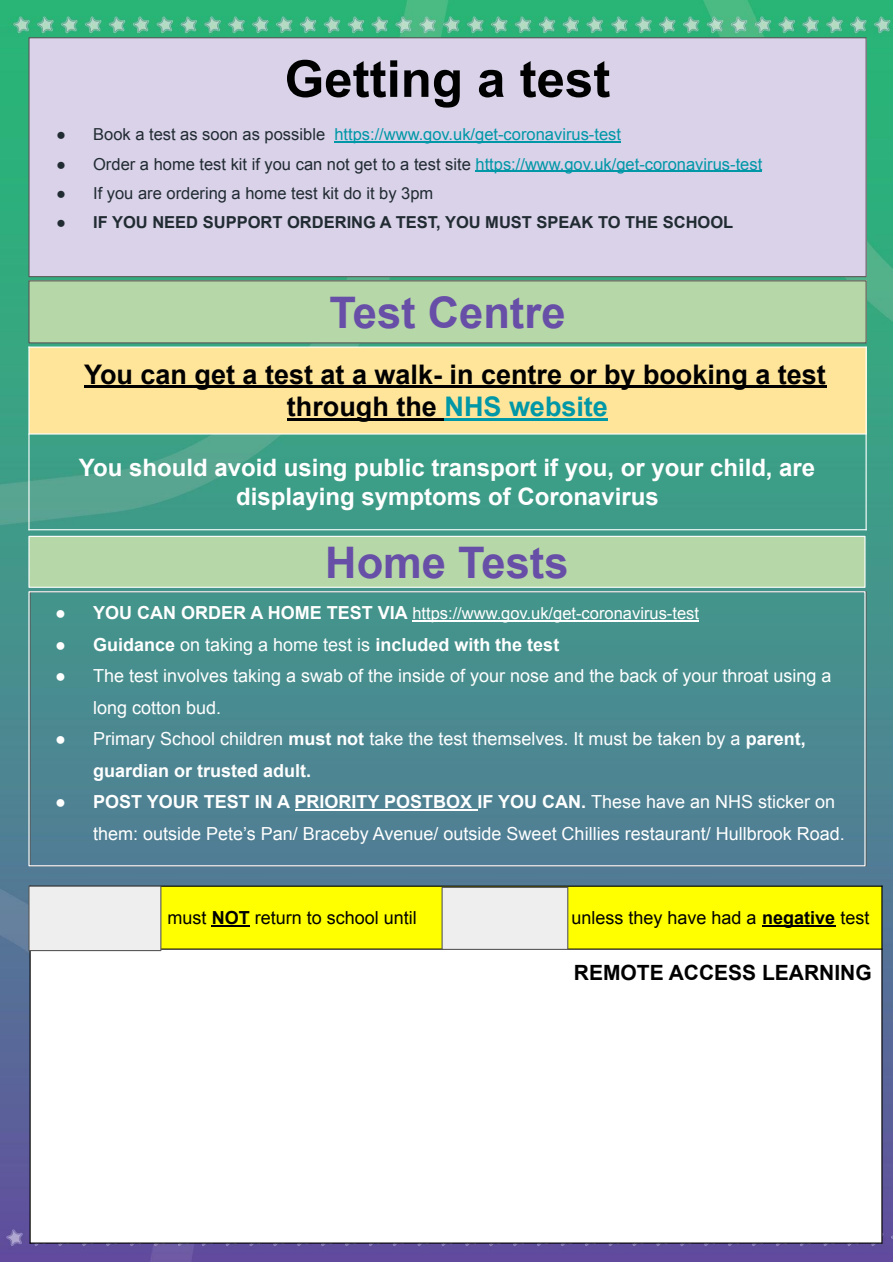
<style>
.page{position:relative;width:893px;height:1262px;background:#fff}
.page>*{position:absolute;margin:0;border:0;box-sizing:border-box;transform-origin:0 0}
.t1{font:700 51px "Arial";color:#000}
.t2{font:700 43.5px "Arial";color:#674ea7}
.t3{font:700 27px/32.7px "Arial";color:#000;text-align:center}
.t4{font:700 24px/29.2px "Arial";color:#fff;text-align:center}
.t5{font:700 21px "Arial";color:#000}
.t6{font:18px/31.5px "Arial";color:#fff}
.t7{font:18px "Arial";color:#000}
.t8{font:700 18px "Arial";color:#fff}
.t9{font:16.5px "Arial";color:#212b32}
.t10{font:16.5px "Arial";color:#0097a7}
.t11{font:16.5px "Arial";color:#fff}
.t12{font:700 16.5px "Arial";color:#212b32}
.s1{color:#212b32}
.s2{color:#0097a7}
.s3{font-size:18px}
.s4{font-weight:700;font-size:18px}
.s5{font-weight:400}
.s6{font-weight:700}
</style>
<div class="page">
<img style="left:0;top:0;width:892px;height:1262px">
<div style="left:29px;top:38px;width:837px;height:239px;background:#d9d2e9"></div>
<div style="left:28px;top:37px;width:838px;height:240px;border:1px solid #595959"></div>
<hr style="left:334px;top:141px;width:287px;height:2px;background:#0097a7">
<hr style="left:475px;top:171px;width:287px;height:1px;background:#0097a7">
<div style="left:29px;top:347px;width:837px;height:87px;background:#ffe599"></div>
<hr style="left:28px;top:346px;width:2px;height:184px;background:#fff">
<hr style="left:865px;top:346px;width:1px;height:184px;background:#fff">
<hr style="left:28px;top:346px;width:838px;height:2px;background:#fff">
<hr style="left:28px;top:433px;width:838px;height:1px;background:#fff">
<hr style="left:28px;top:529px;width:838px;height:1px;background:#fff">
<hr style="left:84px;top:385px;width:742px;height:3px;background:#000">
<hr style="left:287px;top:418px;width:157px;height:3px;background:#000">
<hr style="left:444px;top:418px;width:164px;height:3px;background:#0097a7">
<div style="left:29px;top:281px;width:837px;height:62px;background:#b6d7a8"></div>
<div style="left:28px;top:280px;width:838px;height:63px;border:1px solid #595959"></div>
<div style="left:29px;top:536px;width:835px;height:51px;background:#b6d7a8"></div>
<div style="left:28px;top:536px;width:837px;height:52px;border:1px solid #fff"></div>
<hr style="left:412px;top:620px;width:287px;height:2px;background:#fff">
<hr style="left:294px;top:809px;width:183px;height:2px;background:#fff">
<div style="left:30px;top:886px;width:851px;height:63px;background:#ff0"></div>
<div style="left:30px;top:949px;width:851px;height:294px;background:#fff"></div>
<hr style="left:30px;top:885px;width:1px;height:358px;background:#000">
<hr style="left:881px;top:885px;width:1px;height:358px;background:#000">
<hr style="left:30px;top:885px;width:852px;height:1px;background:#000">
<hr style="left:30px;top:948px;width:852px;height:1px;background:#000">
<hr style="left:30px;top:1242px;width:852px;height:1px;background:#000">
<hr style="left:212px;top:925px;width:38px;height:2px;background:#000">
<hr style="left:762px;top:925px;width:73px;height:2px;background:#000">
<div style="left:442px;top:887px;width:125px;height:62px;background:#eee"></div>
<div style="left:441px;top:886px;width:127px;height:64px;border:1px solid #595959"></div>
<div style="left:29px;top:886px;width:132px;height:64px;background:#eee"></div>
<div style="left:28px;top:885px;width:133px;height:66px;border:1px solid #595959"></div>
<h1 class="t1" style="left:284px;top:60px;width:327px">Getting a test</h1>
<p class="t10" style="left:56px;top:128px;width:566px"><span class="s1">● Book a test as soon as possible</span> https://www.gov.uk/get-coronavirus-test</p>
<p class="t9" style="left:56px;top:157px;width:707px">● Order a home test kit if you can not get to a test site <span class="s2">https://www.gov.uk/get-coronavirus-test</span></p>
<p class="t9" style="left:56px;top:187px;width:378px">● If you are ordering a home test kit do it by 3pm</p>
<p class="t12" style="left:56px;top:216px;width:678px">● IF YOU NEED SUPPORT ORDERING A TEST, YOU MUST SPEAK TO THE SCHOOL</p>
<h2 class="t2" style="left:329px;top:296px;width:237px">Test Centre</h2>
<h3 class="t3" style="left:84px;top:360px;width:743px">You can get a test at a walk- in centre or by booking a test through the <span class="s2">NHS website</span></h3>
<h3 class="t4" style="left:79px;top:455px;width:737px">You should avoid using public transport if you, or your child, are displaying symptoms of Coronavirus</h3>
<h2 class="t2" style="left:325px;top:546px;width:245px">Home Tests</h2>
<p class="t11" style="left:55px;top:607px;width:645px"><span class="s3">●</span> <span class="s4">YOU CAN ORDER A HOME TEST VIA</span> https://www.gov.uk/get-coronavirus-test</p>
<p class="t8" style="left:55px;top:637px;width:505px"><span class="s5">●</span> Guidance <span class="s5">on taking a home test is</span> included with the test</p>
<p class="t6" style="left:93px;top:662px;width:739px;text-indent:-38px">● The test involves taking a swab of the inside of your nose and the back of your throat using a long cotton bud.</p>
<p class="t6" style="left:93px;top:725px;width:714px;text-indent:-38px">● Primary School children <span class="s6">must not</span> take the test themselves. It must be taken by a <span class="s6">parent, guardian or trusted adult.</span></p>
<p class="t6" style="left:93px;top:788px;width:753px;text-indent:-38px"><span class="s6">● POST YOUR TEST IN A PRIORITY POSTBOX IF YOU CAN.</span> These have an NHS sticker on them: outside Pete’s Pan/ Braceby Avenue/ outside Sweet Chillies restaurant/ Hullbrook Road.</p>
<p class="t7" style="left:167px;top:911px;width:251px">must <span class="s6">NOT</span> return to school until</p>
<p class="t7" style="left:571px;top:911px;width:299px">unless they have had a <span class="s6">negative</span> test</p>
<p class="t5" style="left:574px;top:964px;width:299px">REMOTE ACCESS LEARNING</p>
</div>
